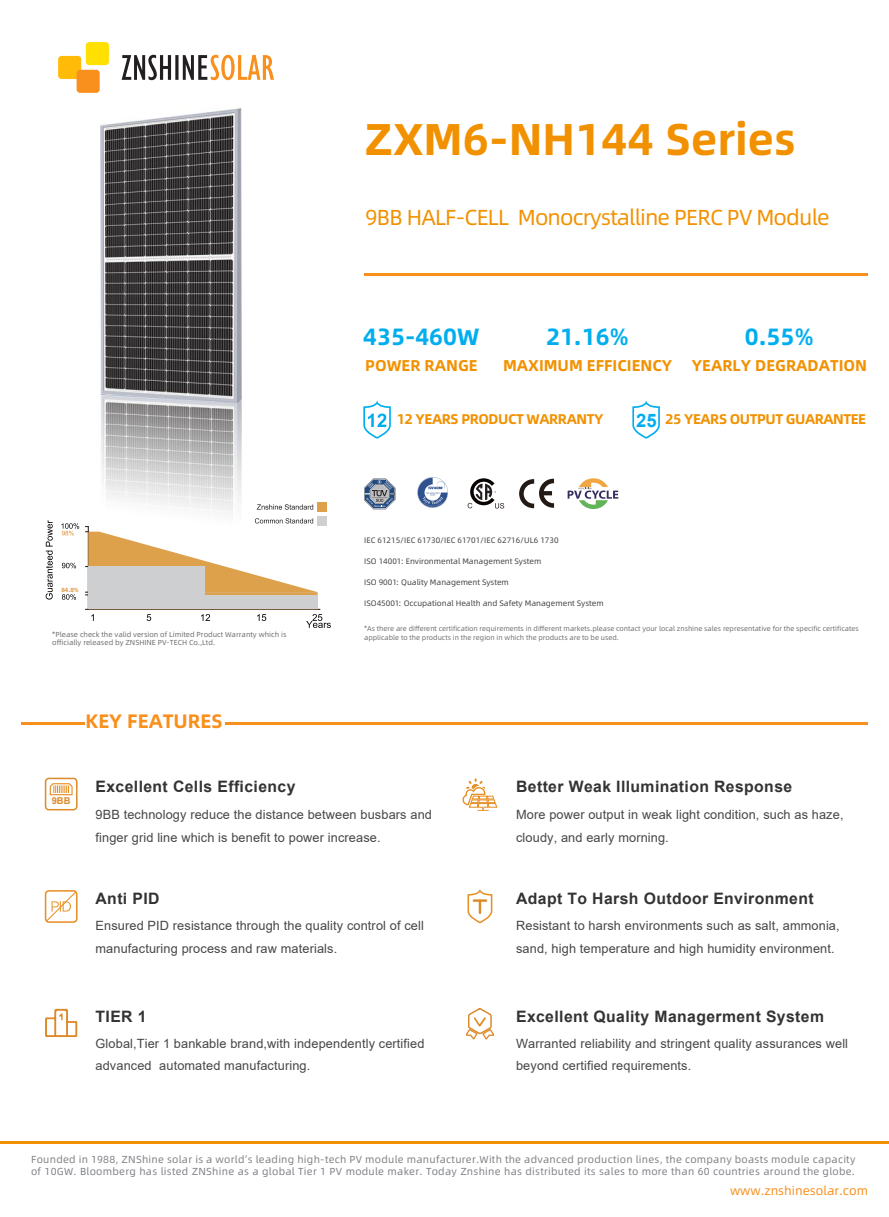
<style>
.page{position:relative;width:889px;height:1217px;background:#fff}
.page>*{position:absolute;margin:0;border:0;box-sizing:border-box;transform-origin:0 0}
.t1{font:700 44.55px "Alibaba Pu Hui Ti";color:#f29100}
.t2{font:700 23.55px "Alibaba Pu Hui Ti";color:#00aeef}
.t3{font:21.75px "Alibaba Pu Hui Ti";letter-spacing:-.04em;color:#f29100}
.t4{font:700 19.5px "Alibaba Pu Hui Ti";color:#f98f1c}
.t5{font:700 18.45px "Arial";color:#00aeef}
.t6{font:700 15.75px "Arial";letter-spacing:.025em;color:#333}
.t7{font:700 15.6px "Alibaba Pu Hui Ti";color:#f29100}
.t8{font:700 14.1px "Alibaba Pu Hui Ti";letter-spacing:-.03em;color:#f29100}
.t9{font:12.75px/22.5px "Arial";letter-spacing:.01em;color:#464647}
.t10{font:12.3px "Alibaba Pu Hui Ti";color:#f98f1c}
.t11{font:10.2px/12.3px "Alibaba Pu Hui Ti";letter-spacing:.025em;color:#7f8086}
.t12{font:700 9.45px "Arial";color:#dd8a2a}
.t13{font:7.95px "Alibaba Pu Hui Ti";color:#414244}
.t14{font:7.2px/8.7px "Alibaba Pu Hui Ti";color:#6d6e71}
.t15{font:6.9px/8.4px "Alibaba Pu Hui Ti";color:#6d6e71}
.t16{font:500 6px "Alibaba Pu Hui Ti";color:#df8b29}
</style>
<div class="page">
<div style="left:58px;top:56px;width:23px;height:23px;background:#ffbb08;border-radius:3px"></div>
<div style="left:77px;top:70px;width:23px;height:23px;background:#f98f1c;border-radius:3px"></div>
<div style="left:86px;top:42px;width:23px;height:23px;background:#ffe000;border-radius:3px"></div>
<svg style="left:122px;top:55px;width:152px;height:25px"></svg>
<svg style="left:467px;top:478px;width:37px;height:30px"></svg>
<svg style="left:519px;top:478px;width:35px;height:30px"></svg>
<svg style="left:364px;top:478px;width:32px;height:31px"></svg>
<svg style="left:567px;top:478px;width:51px;height:31px"></svg>
<svg style="left:417px;top:477px;width:31px;height:30px"></svg>
<svg style="left:46px;top:890px;width:30px;height:31px"></svg>
<div style="left:45px;top:889px;width:33px;height:33px;border:2px solid #e78e23;border-radius:4px"></div>
<svg style="left:45px;top:1008px;width:32px;height:28px"></svg>
<svg style="left:466px;top:1008px;width:27px;height:31px"></svg>
<svg style="left:462px;top:778px;width:36px;height:33px"></svg>
<hr style="left:364px;top:274px;width:503px;height:2px;background:#f98f1c">
<svg style="left:467px;top:890px;width:26px;height:33px"></svg>
<svg style="left:363px;top:402px;width:28px;height:37px"></svg>
<svg style="left:632px;top:402px;width:28px;height:37px"></svg>
<hr style="left:0;top:1140px;width:889px;height:2px;background:#f29100">
<hr style="left:21px;top:722px;width:64px;height:2px;background:#f98f1c">
<hr style="left:225px;top:722px;width:642px;height:2px;background:#f98f1c">
<div style="left:45px;top:777px;width:33px;height:33px;border:2px solid #dd8a2a;border-radius:4px"></div>
<svg style="left:49px;top:783px;width:24px;height:12px"></svg>
<svg style="left:257px;top:504px;width:56px;height:5px"></svg>
<div style="left:317px;top:502px;width:10px;height:9px;background:#dda04b"></div>
<div style="left:317px;top:516px;width:10px;height:10px;background:#cdcfd0"></div>
<svg style="left:46px;top:520px;width:7px;height:79px"></svg>
<svg style="left:61px;top:523px;width:18px;height:12px"></svg>
<svg style="left:62px;top:562px;width:14px;height:6px"></svg>
<svg style="left:62px;top:594px;width:14px;height:5px"></svg>
<svg style="left:85px;top:518px;width:246px;height:109px"></svg>
<img style="left:100px;top:108px;width:142px;height:420px">
<h1 class="t1" style="left:364px;top:104px;width:433px">ZXM6-NH144 Series</h1>
<h3 class="t3" style="left:365px;top:200px;width:466px">9BB HALF-CELL Monocrystalline PERC PV Module</h3>
<h2 class="t2" style="left:363px;top:318px;width:118px">435-460W</h2>
<h2 class="t2" style="left:546px;top:318px;width:85px">21.16%</h2>
<h2 class="t2" style="left:745px;top:318px;width:71px">0.55%</h2>
<p class="t7" style="left:365px;top:353px;width:114px">POWER RANGE</p>
<p class="t7" style="left:503px;top:353px;width:171px">MAXIMUM EFFICIENCY</p>
<p class="t7" style="left:692px;top:353px;width:177px">YEARLY DEGRADATION</p>
<p class="t16" style="left:61px;top:585px;width:19px">84.8%</p>
<p class="t14" style="left:52px;top:629px;width:236px">*Please check the valid version of Limited Product Warranty which is officially released by ZNSHINE PV-TECH Co.,Ltd.</p>
<h3 class="t4" style="left:85px;top:705px;width:139px">KEY FEATURES</h3>
<h3 class="t5" style="left:636px;top:407px;width:22px">25</h3>
<p class="t8" style="left:397px;top:408px;width:208px">12 YEARS PRODUCT WARRANTY</p>
<p class="t8" style="left:665px;top:408px;width:202px">25 YEARS OUTPUT GUARANTEE</p>
<p class="t13" style="left:364px;top:534px;width:196px">IEC 61215/IEC 61730/IEC 61701/IEC 62716/UL6 1730</p>
<p class="t13" style="left:364px;top:575px;width:146px">ISO 9001: Quality Management System</p>
<p class="t13" style="left:364px;top:596px;width:241px">ISO45001: Occupational Health and Safety Management System</p>
<p class="t13" style="left:364px;top:555px;width:179px">ISO 14001: Environmental Management System</p>
<p class="t15" style="left:364px;top:624px;width:496px">*As there are different certification requirements in different markets.please contact your local znshine sales representative for the specific certificates applicable to the products in the region in which the products are to be used.</p>
<p class="t12" style="left:52px;top:794px;width:20px">9BB</p>
<p class="t6" style="left:96px;top:775px;width:201px">Excellent Cells Efficiency</p>
<p class="t9" style="left:96px;top:803px;width:338px">9BB technology reduce the distance between busbars and finger grid line which is benefit to power increase.</p>
<p class="t6" style="left:96px;top:887px;width:66px">Anti PID</p>
<p class="t9" style="left:96px;top:913px;width:330px">Ensured PID resistance through the quality control of cell manufacturing process and raw materials.</p>
<p class="t6" style="left:96px;top:1005px;width:52px">TIER 1</p>
<p class="t9" style="left:96px;top:1031px;width:330px">Global,Tier 1 bankable brand,with independently certified advanced automated manufacturing.</p>
<p class="t6" style="left:516px;top:775px;width:278px">Better Weak Illumination Response</p>
<p class="t9" style="left:516px;top:803px;width:329px">More power output in weak light condition, such as haze, cloudy, and early morning.</p>
<p class="t6" style="left:516px;top:887px;width:299px">Adapt To Harsh Outdoor Environment</p>
<p class="t9" style="left:516px;top:913px;width:325px">Resistant to harsh environments such as salt, ammonia, sand, high temperature and high humidity environment.</p>
<p class="t6" style="left:516px;top:1005px;width:309px">Excellent Quality Managerment System</p>
<p class="t9" style="left:516px;top:1031px;width:333px">Warranted reliability and stringent quality assurances well beyond certified requirements.</p>
<p class="t11" style="left:31px;top:1152px;width:826px">Founded in 1988, ZNShine solar is a world’s leading high-tech PV module manufacturer.With the advanced production lines, the company boasts module capacity of 10GW. Bloomberg has listed ZNShine as a global Tier 1 PV module maker. Today Znshine has distributed its sales to more than 60 countries around the globe.</p>
<p class="t10" style="left:730px;top:1181px;width:140px">www.znshinesolar.com</p>
</div>
